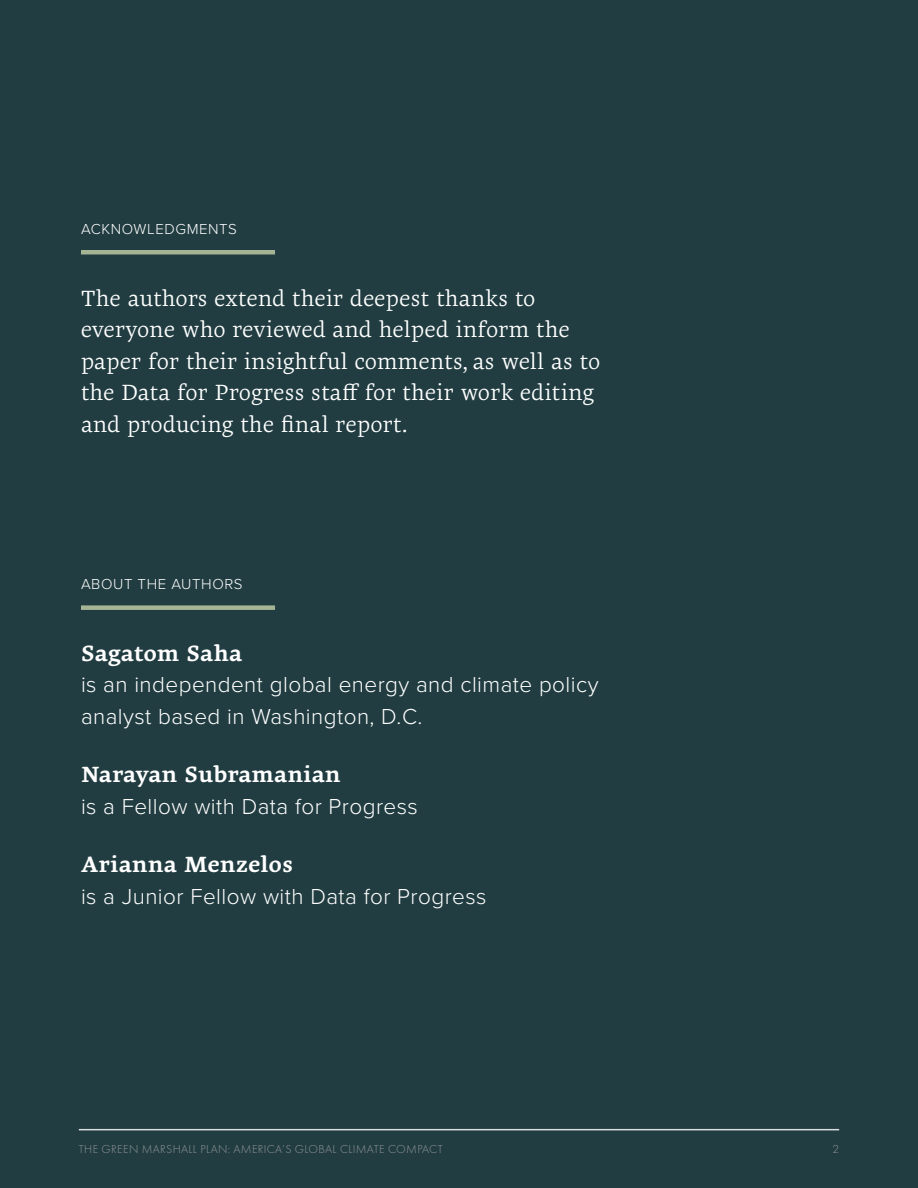
<style>
.page{position:relative;width:918px;height:1188px;background:#213d41}
.page>*{position:absolute;margin:0;border:0;box-sizing:border-box;transform-origin:0 0}
.t1{font:22.5px/31.5px "Geneo Std";letter-spacing:.02em;color:#fff}
.t2{font:300 22.5px/31.5px "Proxima Nova";letter-spacing:.02em;color:#fff}
.t3{font:300 15px "Proxima Nova";letter-spacing:.04em;color:#fff}
.Heading_2{font:300 12px "Futura PT";letter-spacing:.03em;color:#939598}
.s1{font-family:"Geneo Std";font-weight:700}
</style>
<div class="page">
<hr style="left:79px;top:1129px;width:760px;height:1px;background:#dcdddf">
<hr style="left:81px;top:250px;width:194px;height:4px;background:#a4b494">
<div style="left:81px;top:605px;width:194px;height:5px;background:#a4b494"></div>
<p class="t3" style="left:81px;top:218px;width:158px">ACKNOWLEDGMENTS</p>
<p class="t1" style="left:81px;top:282px;width:520px">The authors extend their deepest thanks to everyone who reviewed and helped inform the paper for their insightful comments, as well as to the Data for Progress staff for their work editing and producing the final report.</p>
<p class="t3" style="left:81px;top:573px;width:163px">ABOUT THE AUTHORS</p>
<p class="t2" style="left:81px;top:636px;width:519px"><span class="s1">Sagatom Saha<br></span>is an independent global energy and climate policy analyst based in Washington, D.C.</p>
<p class="t2" style="left:81px;top:758px;width:338px"><span class="s1">Narayan Subramanian<br></span>is a Fellow with Data for Progress</p>
<p class="t2" style="left:81px;top:848px;width:407px"><span class="s1">Arianna Menzelos<br></span>is a Junior Fellow with Data for Progress</p>
<p class="Heading_2" style="left:79px;top:1143px;width:365px">THE GREEN MARSHALL PLAN: AMERICA’S GLOBAL CLIMATE COMPACT</p>
<p class="Heading_2" style="left:833px;top:1143px;width:8px">2</p>
</div>
